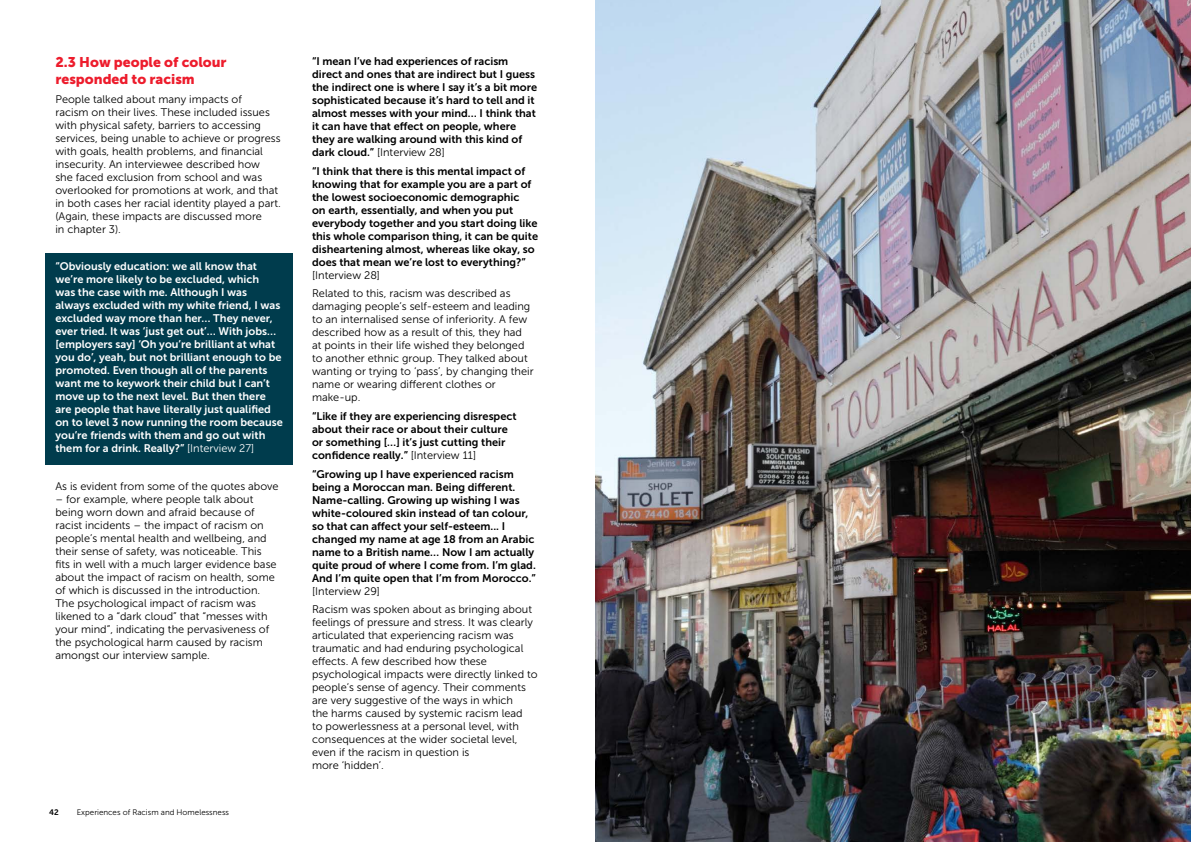
<style>
.page{position:relative;width:1191px;height:842px;background:#fff}
.page>*{position:absolute;margin:0;border:0;box-sizing:border-box;transform-origin:0 0}
.t1{font:14px/17px "Museo Sans 900";color:#ed1c2c}
.t2{font:11px/13px "Museo Sans 300";color:#000}
.t3{font:11px/13px "Museo Sans 700";color:#000}
.t4{font:11px/13px "Museo Sans 700";color:#fff}
.t5{font:8px "Museo Sans 300";color:#000}
.t6{font:8px "Museo Sans 700";color:#000}
.s1{font-family:"Museo Sans 300"}
</style>
<div class="page">
<div style="left:46px;top:253px;width:247px;height:211px;background:#003c4d"></div>
<img style="left:595px;top:0;width:596px;height:842px">
<p class="t1" style="left:55px;top:54px;width:173px">2.3 How people of colour responded to racism</p>
<p class="t2" style="left:55px;top:93px;width:227px">People talked about many impacts of<br>racism on their lives. These included issues with physical safety, barriers to accessing services, being unable to achieve or progress with goals, health problems, and financial insecurity. An interviewee described how<br>she faced exclusion from school and was overlooked for promotions at work, and that in both cases her racial identity played a part. (Again, these impacts are discussed more<br>in chapter 3).</p>
<p class="t4" style="left:55px;top:260px;width:229px">“Obviously education: we all know that we’re more likely to be excluded, which<br>was the case with me. Although I was always excluded with my white friend, I was excluded way more than her… They never, ever tried. It was ‘just get out’… With jobs… [employers say] ‘Oh you’re brilliant at what you do’, yeah, but not brilliant enough to be promoted. Even though all of the parents want me to keywork their child but I can’t move up to the next level. But then there are people that have literally just qualified on to level 3 now running the room because you’re friends with them and go out with them for a drink. Really?” <span class="s1">[Interview 27]</span></p>
<p class="t2" style="left:55px;top:479px;width:225px">As is evident from some of the quotes above</p>
<p class="t2" style="left:55px;top:492px;width:223px">– for example, where people talk about being worn down and afraid because of racist incidents – the impact of racism on people’s mental health and wellbeing, and their sense of safety, was noticeable. This fits in well with a much larger evidence base about the impact of racism on health, some of which is discussed in the introduction.<br>The psychological impact of racism was likened to a “dark cloud” that “messes with your mind”, indicating the pervasiveness of the psychological harm caused by racism amongst our interview sample.</p>
<p class="t6" style="left:49px;top:808px;width:11px">42</p>
<p class="t5" style="left:77px;top:808px;width:154px">Experiences of Racism and Homelessness</p>
<p class="t3" style="left:312px;top:55px;width:227px">“I mean I’ve had experiences of racism direct and ones that are indirect but I guess the indirect one is where I say it’s a bit more sophisticated because it’s hard to tell and it almost messes with your mind… I think that it can have that effect on people, where they are walking around with this kind of dark cloud.” <span class="s1">[Interview 28]</span></p>
<p class="t3" style="left:312px;top:164px;width:227px">“I think that there is this mental impact of knowing that for example you are a part of the lowest socioeconomic demographic<br>on earth, essentially, and when you put everybody together and you start doing like this whole comparison thing, it can be quite disheartening almost, whereas like okay, so does that mean we’re lost to everything?” <span class="s1">[Interview 28]</span></p>
<p class="t2" style="left:312px;top:287px;width:223px">Related to this, racism was described as damaging people’s self-esteem and leading to an internalised sense of inferiority. A few described how as a result of this, they had at points in their life wished they belonged to another ethnic group. They talked about wanting or trying to ‘pass’, by changing their name or wearing different clothes or make-up.</p>
<p class="t3" style="left:312px;top:410px;width:206px">“Like if they are experiencing disrespect about their race or about their culture or something […] it’s just cutting their confidence really.” <span class="s1">[Interview 11]</span></p>
<p class="t3" style="left:312px;top:467px;width:225px">“Growing up I have experienced racism being a Moroccan man. Being different.<br>Name-calling. Growing up wishing I was white-coloured skin instead of tan colour, so that can affect your self-esteem... I changed my name at age 18 from an Arabic name to a British name… Now I am actually quite proud of where I come from. I’m glad.<br>And I’m quite open that I’m from Morocco.” <span class="s1">[Interview 29]</span></p>
<p class="t2" style="left:312px;top:603px;width:227px">Racism was spoken about as bringing about feelings of pressure and stress. It was clearly articulated that experiencing racism was traumatic and had enduring psychological effects. A few described how these psychological impacts were directly linked to people’s sense of agency. Their comments are very suggestive of the ways in which<br>the harms caused by systemic racism lead<br>to powerlessness at a personal level, with consequences at the wider societal level, even if the racism in question is<br>more ‘hidden’.</p>
</div>
